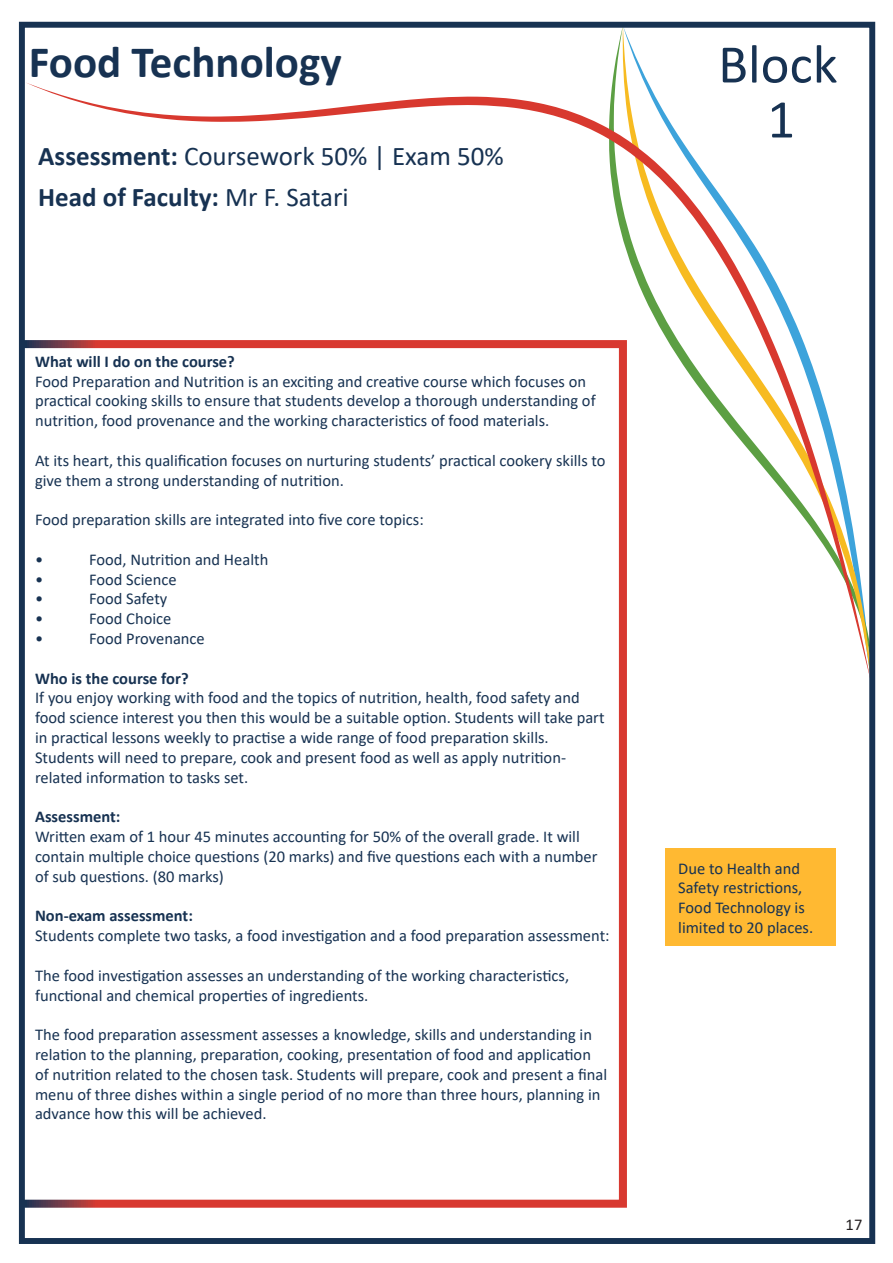
<style>
.page{position:relative;width:893px;height:1263px;background:#fff}
.page>*{position:absolute;margin:0;border:0;box-sizing:border-box;transform-origin:0 0}
.t1{font:54.9px/55.1px "Calibri";color:#173252;text-align:center}
.Course_Title{font:700 45px "Calibri";color:#173252}
.Course_Details{font:27px "Calibri";color:#173252}
.Course_Details-2{font:700 27px "Calibri";color:#173252}
.General_Text{font:16.5px/19.8px "Calibri";color:#173252}
.General_Text-2{font:700 16.5px "Calibri";color:#173252}
.t2{font:16.5px "Calibri";color:#231f20}
.s1{font-weight:700}
.s2{font-weight:400}
</style>
<div class="page">
<div style="left:20px;top:340px;width:607px;height:868px;border:8px solid #fff"></div>
<svg style="left:26px;top:82px;width:842px;height:602px"></svg>
<div style="left:19px;top:22px;width:856px;height:1222px;border:6px solid #173252"></div>
<div style="left:665px;top:848px;width:171px;height:98px;background:#ffb932"></div>
<p class="Course_Title" style="left:29px;top:30px;width:315px">Food Technology</p>
<p class="Course_Details" style="left:38px;top:138px;width:467px"><span class="s1">Assessment:</span> Coursework 50% | Exam 50%</p>
<p class="Course_Details-2" style="left:38px;top:178px;width:312px">Head of Faculty: <span class="s2">Mr F. Satari</span></p>
<p class="General_Text-2" style="left:35px;top:350px;width:201px">What will I do on the course?</p>
<p class="General_Text" style="left:35px;top:371px;width:562px">Food Preparation and Nutrition is an exciting and creative course which focuses on practical cooking skills to ensure that students develop a thorough understanding of nutrition, food provenance and the working characteristics of food materials.</p>
<p class="General_Text" style="left:35px;top:450px;width:572px">At its heart, this qualification focuses on nurturing students’ practical cookery skills to give them a strong understanding of nutrition.</p>
<p class="General_Text" style="left:35px;top:509px;width:390px">Food preparation skills are integrated into five core topics:</p>
<p class="General_Text" style="left:35px;top:549px;width:10px">•</p>
<p class="General_Text" style="left:89px;top:549px;width:181px">Food, Nutrition and Health</p>
<p class="General_Text" style="left:35px;top:569px;width:10px">•</p>
<p class="General_Text" style="left:89px;top:569px;width:89px">Food Science</p>
<p class="General_Text" style="left:35px;top:589px;width:10px">•</p>
<p class="General_Text" style="left:89px;top:589px;width:80px">Food Safety</p>
<p class="General_Text" style="left:35px;top:608px;width:10px">•</p>
<p class="General_Text" style="left:89px;top:608px;width:84px">Food Choice</p>
<p class="General_Text" style="left:35px;top:628px;width:10px">•</p>
<p class="General_Text" style="left:89px;top:628px;width:117px">Food Provenance</p>
<p class="General_Text-2" style="left:35px;top:666px;width:155px">Who is the course for?</p>
<p class="General_Text" style="left:35px;top:688px;width:571px">If you enjoy working with food and the topics of nutrition, health, food safety and food science interest you then this would be a suitable option. Students will take part in practical lessons weekly to practise a wide range of food preparation skills.</p>
<p class="General_Text" style="left:35px;top:747px;width:532px">Students will need to prepare, cook and present food as well as apply nutrition&shy;related information to tasks set.</p>
<p class="General_Text-2" style="left:35px;top:805px;width:87px">Assessment:</p>
<p class="General_Text" style="left:35px;top:826px;width:564px">Written exam of 1 hour 45 minutes accounting for 50% of the overall grade. It will contain multiple choice questions (20 marks) and five questions each with a number of sub questions. (80 marks)</p>
<p class="General_Text-2" style="left:35px;top:904px;width:159px">Non-exam assessment:</p>
<p class="General_Text" style="left:35px;top:925px;width:576px">Students complete two tasks, a food investigation and a food preparation assessment:</p>
<p class="General_Text" style="left:35px;top:965px;width:535px">The food investigation assesses an understanding of the working characteristics, functional and chemical properties of ingredients.</p>
<p class="General_Text" style="left:35px;top:1024px;width:574px">The food preparation assessment assesses a knowledge, skills and understanding in relation to the planning, preparation, cooking, presentation of food and application of nutrition related to the chosen task. Students will prepare, cook and present a final menu of three dishes within a single period of no more than three hours, planning in advance how this will be achieved.</p>
<h1 class="t1" style="left:718px;top:35px;width:121px">Block<br>1</h1>
<p class="General_Text" style="left:678px;top:858px;width:136px">Due to Health and<br>Safety restrictions,<br>Food Technology is limited to 20 places.</p>
<p class="t2" style="left:846px;top:1213px;width:18px">17</p>
</div>
